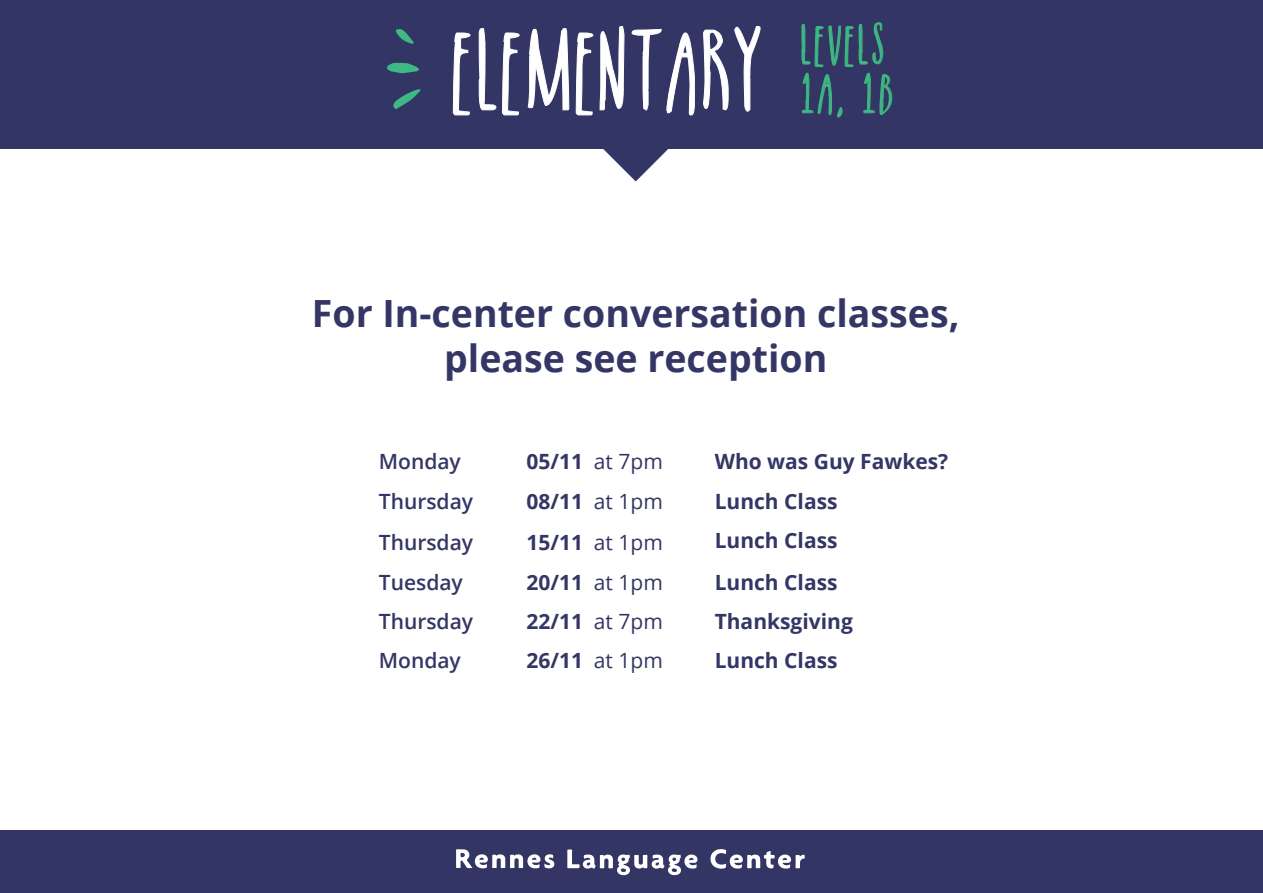
<style>
.page{position:relative;width:1263px;height:893px;background:#fff}
.page>*{position:absolute;margin:0;border:0;box-sizing:border-box;transform-origin:0 0}
.t1{font:64.5px "Supernova";color:#fff}
.t2{font:700 37.5px/45px "Open Sans";color:#343665;text-align:center}
.t3{font:31.5px/48px "Supernova";letter-spacing:.07em;color:#3eb885}
.t4{font:700 21px "Open Sans";color:#343665}
.t5{font:600 21px "Open Sans";color:#343665}
.s1{font-weight:400}
</style>
<div class="page">
<div style="left:0;top:0;width:1263px;height:149px;background:#333664"></div>
<svg style="left:453px;top:32px;width:18px;height:84px"></svg>
<svg style="left:478px;top:28px;width:42px;height:88px"></svg>
<svg style="left:527px;top:26px;width:168px;height:155px"></svg>
<svg style="left:703px;top:26px;width:58px;height:86px"></svg>
<svg style="left:801px;top:22px;width:91px;height:96px"></svg>
<div style="left:0;top:830px;width:1263px;height:63px;background:#333664"></div>
<svg style="left:387px;top:63px;width:32px;height:10px"></svg>
<svg style="left:393px;top:89px;width:28px;height:20px"></svg>
<svg style="left:395px;top:29px;width:18px;height:15px"></svg>
<svg style="left:710px;top:849px;width:95px;height:20px"></svg>
<svg style="left:456px;top:849px;width:99px;height:20px"></svg>
<svg style="left:567px;top:849px;width:131px;height:26px"></svg>
<h1 class="t1" style="left:450px;top:28px;width:314px">ELEMENTARY</h1>
<h3 class="t3" style="left:800px;top:18px;width:95px">LEVELS<br>1A, 1B</h3>
<h2 class="t2" style="left:312px;top:290px;width:649px">For In-center conversation classes, please see reception</h2>
<p class="t5" style="left:379px;top:447px;width:84px">Monday</p>
<p class="t4" style="left:526px;top:447px;width:138px">05/11 <span class="s1">at 7pm</span></p>
<p class="t4" style="left:715px;top:447px;width:235px">Who was Guy Fawkes?</p>
<p class="t5" style="left:379px;top:487px;width:96px">Thursday</p>
<p class="t4" style="left:526px;top:486px;width:138px">08/11 <span class="s1">at 1pm</span></p>
<p class="t4" style="left:715px;top:486px;width:124px">Lunch Class</p>
<p class="t5" style="left:379px;top:528px;width:96px">Thursday</p>
<p class="t4" style="left:526px;top:527px;width:138px">15/11 <span class="s1">at 1pm</span></p>
<p class="t4" style="left:715px;top:525px;width:124px">Lunch Class</p>
<p class="t5" style="left:379px;top:568px;width:86px">Tuesday</p>
<p class="t4" style="left:526px;top:567px;width:138px">20/11 <span class="s1">at 1pm</span></p>
<p class="t4" style="left:715px;top:567px;width:124px">Lunch Class</p>
<p class="t5" style="left:379px;top:607px;width:96px">Thursday</p>
<p class="t4" style="left:526px;top:606px;width:138px">22/11 <span class="s1">at 7pm</span></p>
<p class="t4" style="left:715px;top:606px;width:140px">Thanksgiving</p>
<p class="t5" style="left:379px;top:646px;width:84px">Monday</p>
<p class="t4" style="left:526px;top:645px;width:138px">26/11 <span class="s1">at 1pm</span></p>
<p class="t4" style="left:715px;top:645px;width:124px">Lunch Class</p>
</div>
